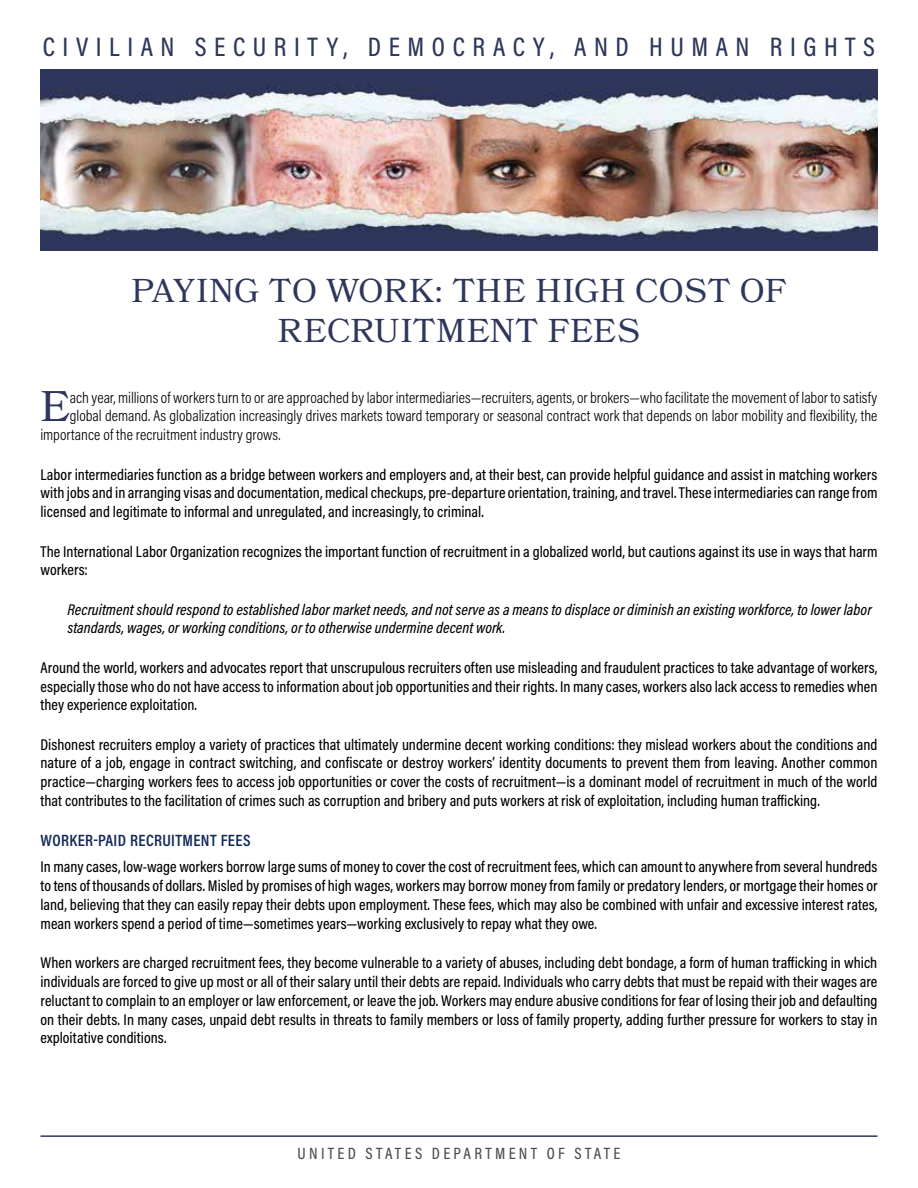
<style>
.page{position:relative;width:918px;height:1188px;background:#fff}
.page>*{position:absolute;margin:0;border:0;box-sizing:border-box;transform-origin:0 0}
.t1{font:42.75px "Bookmania";color:#2e375b}
.t2{font:33px/39.6px "Bookmania";letter-spacing:.025em;color:#2e375b;text-align:center}
.t3{font:500 27px "Acumin Pro Cond";letter-spacing:.28em;color:#2e375b}
.t4{font:500 16.5px "Acumin Pro Cond";letter-spacing:.2em;color:#4d4d4f}
.t5{font:600 16.5px "Acumin Pro Cond";letter-spacing:.025em;color:#132a5a}
.t6{font:500 15.75px/18.9px "Acumin Pro Cond";color:#000;text-align:justify}
.t7{font:300 15.75px "Acumin Pro Cond";color:#000}
.t8{font:italic 500 15.75px/18.9px "Acumin Pro Cond";letter-spacing:.005em;color:#000}
</style>
<div class="page">
<img style="left:40px;top:69px;width:838px;height:182px">
<hr style="left:40px;top:1135px;width:838px;height:2px;background:#2e375b">
<h3 class="t3" style="left:43px;top:30px;width:834px">CIVILIAN SECURITY, DEMOCRACY, AND HUMAN RIGHTS</h3>
<h2 class="t2" style="left:132px;top:271px;width:657px">PAYING TO WORK: THE HIGH COST OF<br>RECRUITMENT FEES</h2>
<h1 class="t1" style="left:40px;top:382px;width:31px">E</h1>
<p class="t7" style="left:70px;top:387px;width:809px">ach year, millions of workers turn to or are approached by labor intermediaries—recruiters, agents, or brokers—who facilitate the movement of labor to satisfy</p>
<p class="t7" style="left:70px;top:406px;width:809px">global demand. As globalization increasingly drives markets toward temporary or seasonal contract work that depends on labor mobility and flexibility, the</p>
<p class="t7" style="left:41px;top:425px;width:242px">importance of the recruitment industry grows.</p>
<p class="t6" style="left:40px;top:464px;width:839px">Labor intermediaries function as a bridge between workers and employers and, at their best, can provide helpful guidance and assist in matching workers with jobs and in arranging visas and documentation, medical checkups, pre-departure orientation, training, and travel. These intermediaries can range from licensed and legitimate to informal and unregulated, and increasingly, to criminal.</p>
<p class="t6" style="left:40px;top:541px;width:839px">The International Labor Organization recognizes the important function of recruitment in a globalized world, but cautions against its use in ways that harm workers:</p>
<p class="t8" style="left:67px;top:599px;width:806px">Recruitment should respond to established labor market needs, and not serve as a means to displace or diminish an existing workforce, to lower labor standards, wages, or working conditions, or to otherwise undermine decent work.</p>
<p class="t6" style="left:40px;top:657px;width:839px">Around the world, workers and advocates report that unscrupulous recruiters often use misleading and fraudulent practices to take advantage of workers, especially those who do not have access to information about job opportunities and their rights. In many cases, workers also lack access to remedies when they experience exploitation.</p>
<p class="t6" style="left:40px;top:734px;width:839px">Dishonest recruiters employ a variety of practices that ultimately undermine decent working conditions: they mislead workers about the conditions and nature of a job, engage in contract switching, and confiscate or destroy workers’ identity documents to prevent them from leaving. Another common practice—charging workers fees to access job opportunities or cover the costs of recruitment—is a dominant model of recruitment in much of the world that contributes to the facilitation of crimes such as corruption and bribery and puts workers at risk of exploitation, including human trafficking.</p>
<p class="t5" style="left:40px;top:830px;width:212px">WORKER-PAID RECRUITMENT FEES</p>
<p class="t6" style="left:40px;top:857px;width:839px">In many cases, low-wage workers borrow large sums of money to cover the cost of recruitment fees, which can amount to anywhere from several hundreds to tens of thousands of dollars. Misled by promises of high wages, workers may borrow money from family or predatory lenders, or mortgage their homes or land, believing that they can easily repay their debts upon employment. These fees, which may also be combined with unfair and excessive interest rates, mean workers spend a period of time—sometimes years—working exclusively to repay what they owe.</p>
<p class="t6" style="left:40px;top:953px;width:839px">When workers are charged recruitment fees, they become vulnerable to a variety of abuses, including debt bondage, a form of human trafficking in which individuals are forced to give up most or all of their salary until their debts are repaid. Individuals who carry debts that must be repaid with their wages are reluctant to complain to an employer or law enforcement, or leave the job. Workers may endure abusive conditions for fear of losing their job and defaulting on their debts. In many cases, unpaid debt results in threats to family members or loss of family property, adding further pressure for workers to stay in exploitative conditions.</p>
<p class="t4" style="left:298px;top:1142px;width:324px">UNITED STATES DEPARTMENT OF STATE</p>
</div>
